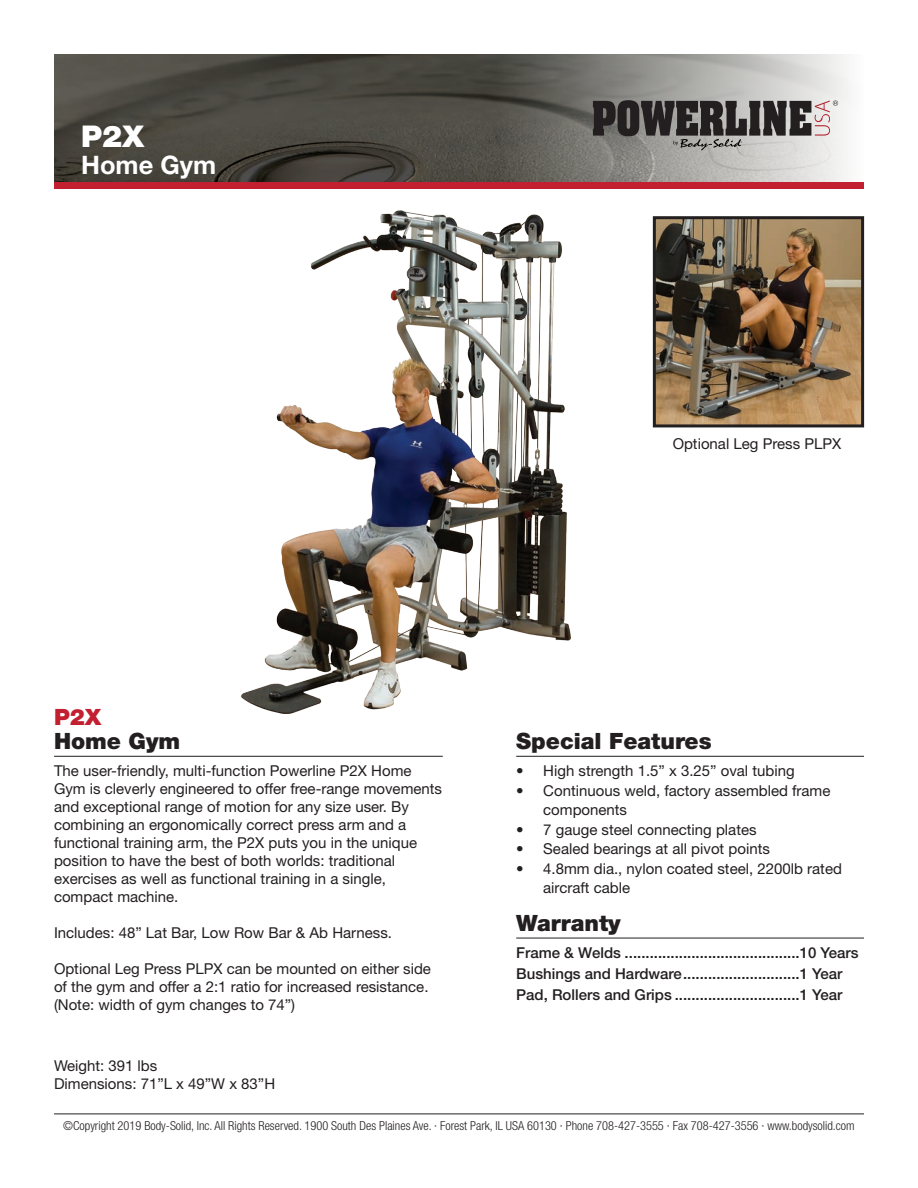
<style>
.page{position:relative;width:918px;height:1188px;background:#fff}
.page>*{position:absolute;margin:0;border:0;box-sizing:border-box;transform-origin:0 0}
.t1{font:900 30px "Helvetica Neue LT Std";color:#fff}
.t2{font:700 25.5px "Helvetica Neue LT Std";color:#fff}
.t3{font:900 22.5px "Helvetica Neue LT Std";color:#231f20}
.t4{font:900 22.5px "Helvetica Neue LT Std";color:#c21f31}
.t5{font:15px/18px "Helvetica Neue LT Std";color:#231f20}
.t6{font:500 15px/21px "Helvetica Neue LT Std";color:#231f20}
.t7{font:300 condensed 12.3px "Helvetica Neue LT Std";color:#231f20}
</style>
<div class="page">
<img style="left:54px;top:54px;width:444px;height:128px">
<svg style="left:498px;top:54px;width:351px;height:128px;background:#989793"></svg>
<div style="left:54px;top:182px;width:810px;height:7px;background:#c21f31"></div>
<svg style="left:593px;top:100px;width:245px;height:50px;background:#736f6e"></svg>
<hr style="left:54px;top:1114px;width:810px;height:1px;background:#231f20">
<hr style="left:54px;top:756px;width:389px;height:1px;background:#231f20">
<hr style="left:516px;top:756px;width:348px;height:1px;background:#231f20">
<img style="left:241px;top:210px;width:422px;height:504px">
<img style="left:657px;top:220px;width:203px;height:203px">
<div style="left:653px;top:216px;width:211px;height:211px;border:3px solid #231f20"></div>
<hr style="left:516px;top:938px;width:348px;height:1px;background:#231f20">
<h1 class="t1" style="left:81px;top:118px;width:65px">P2X</h1>
<h2 class="t2" style="left:81px;top:149px;width:136px">Home Gym</h2>
<h3 class="t4" style="left:54px;top:704px;width:49px">P2X</h3>
<p class="t5" style="left:673px;top:434px;width:170px">Optional Leg Press PLPX</p>
<h3 class="t3" style="left:54px;top:728px;width:128px">Home Gym</h3>
<h3 class="t3" style="left:516px;top:728px;width:197px">Special Features</h3>
<p class="t5" style="left:54px;top:762px;width:390px">The user-friendly, multi-function Powerline P2X Home Gym is cleverly engineered to offer free-range movements and exceptional range of motion for any size user. By combining an ergonomically correct press arm and a functional training arm, the P2X puts you in the unique position to have the best of both worlds: traditional exercises as well as functional training in a single, compact machine.</p>
<p class="t5" style="left:54px;top:924px;width:340px">Includes: 48” Lat Bar, Low Row Bar &amp; Ab Harness.</p>
<p class="t5" style="left:54px;top:960px;width:379px">Optional Leg Press PLPX can be mounted on either side of the gym and offer a 2:1 ratio for increased resistance. (Note: width of gym changes to 74”)</p>
<p class="t5" style="left:54px;top:1056px;width:223px">Weight: 391 lbs<br>Dimensions: 71”L x 49”W x 83”H</p>
<p class="t5" style="left:516px;top:762px;width:280px">• High strength 1.5” x 3.25” oval tubing</p>
<p class="t5" style="left:543px;top:781px;width:289px;line-height:19.5px;text-indent:-27px">• Continuous weld, factory assembled frame components</p>
<p class="t5" style="left:516px;top:820px;width:242px">• 7 gauge steel connecting plates</p>
<p class="t5" style="left:516px;top:840px;width:255px">• Sealed bearings at all pivot points</p>
<p class="t5" style="left:543px;top:859px;width:300px;line-height:19.5px;text-indent:-27px">• 4.8mm dia., nylon coated steel, 2200lb rated aircraft cable</p>
<h3 class="t3" style="left:516px;top:910px;width:106px">Warranty</h3>
<p class="t6" style="left:516px;top:942px;width:344px">Frame &amp; Welds ..........................................10 Years<br>Bushings and Hardware............................1 Year<br>Pad, Rollers and Grips ..............................1 Year</p>
<p class="t7" style="left:63px;top:1118px;width:793px">©Copyright 2019 Body-Solid, Inc. All Rights Reserved. 1900 South Des Plaines Ave. · Forest Park, IL USA 60130 · Phone 708-427-3555 · Fax 708-427-3556 · www.bodysolid.com</p>
</div>
